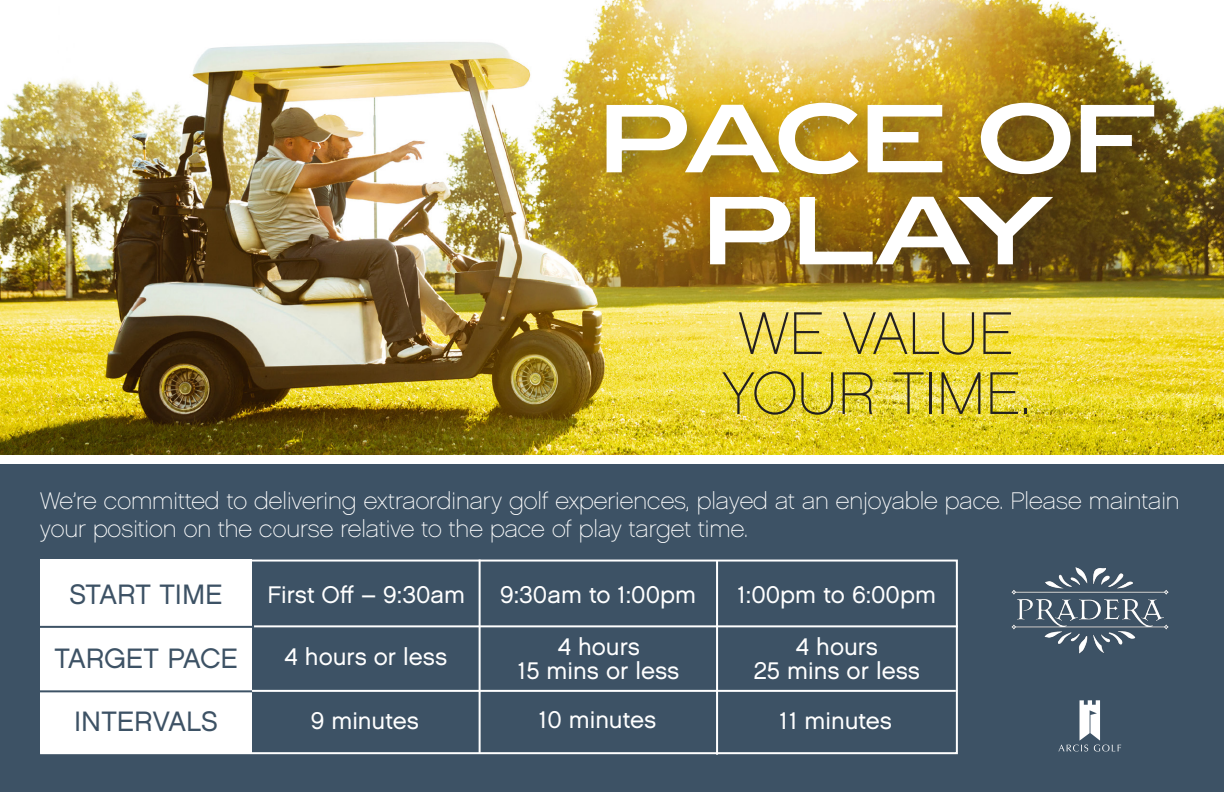
<style>
.page{position:relative;width:1224px;height:792px;background:#fff}
.page>*{position:absolute;margin:0;border:0;box-sizing:border-box;transform-origin:0 0}
.t1{font:96px/92px "Zeppelin 43";color:#fff;text-align:center}
.t2{font:60px/60px "Chalet Paris Nineteen Sixty";color:#231f20}
.t3{font:28px "Chalet London Nineteen Sixty";color:#3d5265}
.t4{font:24px/28px "Chalet Paris Nineteen Sixty";color:#fff}
.t5{font:24px/24px "Chalet London Nineteen Sixty";color:#fff;text-align:center}
</style>
<div class="page">
<img style="left:0;top:0;width:1224px;height:455px">
<div style="left:596px;top:92px;width:587px;height:201px;background:#231f20;opacity:.5"></div>
<div style="left:0;top:465px;width:1224px;height:327px;background:#3d5265"></div>
<div style="left:40px;top:560px;width:212px;height:193px;background:#fff"></div>
<hr style="left:479px;top:560px;width:2px;height:193px;background:#fff">
<hr style="left:716px;top:561px;width:2px;height:194px;background:#fff">
<div style="left:40px;top:560px;width:918px;height:194px;border:2px solid #fff"></div>
<hr style="left:36px;top:626px;width:228px;height:2px;background:#3d5265">
<hr style="left:254px;top:625px;width:704px;height:2px;background:#fff">
<hr style="left:34px;top:690px;width:228px;height:2px;background:#3d5265">
<hr style="left:252px;top:690px;width:704px;height:2px;background:#fff">
<svg style="left:1058px;top:700px;width:63px;height:52px"></svg>
<img style="left:1011px;top:567px;width:158px;height:87px">
<p class="t1" style="left:600px;top:94px;width:555px">PACE OF<br>PLAY</p>
<p class="t2" style="left:722px;top:304px;width:310px">WE VALUE<br>YOUR TIME.</p>
<p class="t4" style="left:40px;top:486px;width:1141px">We’re committed to delivering extraordinary golf experiences, played at an enjoyable pace. Please maintain your position on the course relative to the pace of play target time.</p>
<p class="t3" style="left:69px;top:577px;width:155px">START TIME</p>
<p class="t5" style="left:268px;top:582px;width:199px">First Off – 9:30am</p>
<p class="t5" style="left:500px;top:582px;width:197px">9:30am to 1:00pm</p>
<p class="t5" style="left:738px;top:582px;width:200px">1:00pm to 6:00pm</p>
<p class="t3" style="left:54px;top:642px;width:185px">TARGET PACE</p>
<p class="t5" style="left:285px;top:645px;width:164px">4 hours or less</p>
<p class="t5" style="left:518px;top:634px;width:163px">4 hours<br>15 mins or less</p>
<p class="t5" style="left:754px;top:634px;width:168px">4 hours<br>25 mins or less</p>
<p class="t3" style="left:74px;top:705px;width:145px">INTERVALS</p>
<p class="t5" style="left:311px;top:708px;width:110px">9 minutes</p>
<p class="t5" style="left:539px;top:708px;width:119px">10 minutes</p>
<p class="t5" style="left:780px;top:708px;width:114px">11 minutes</p>
</div>
